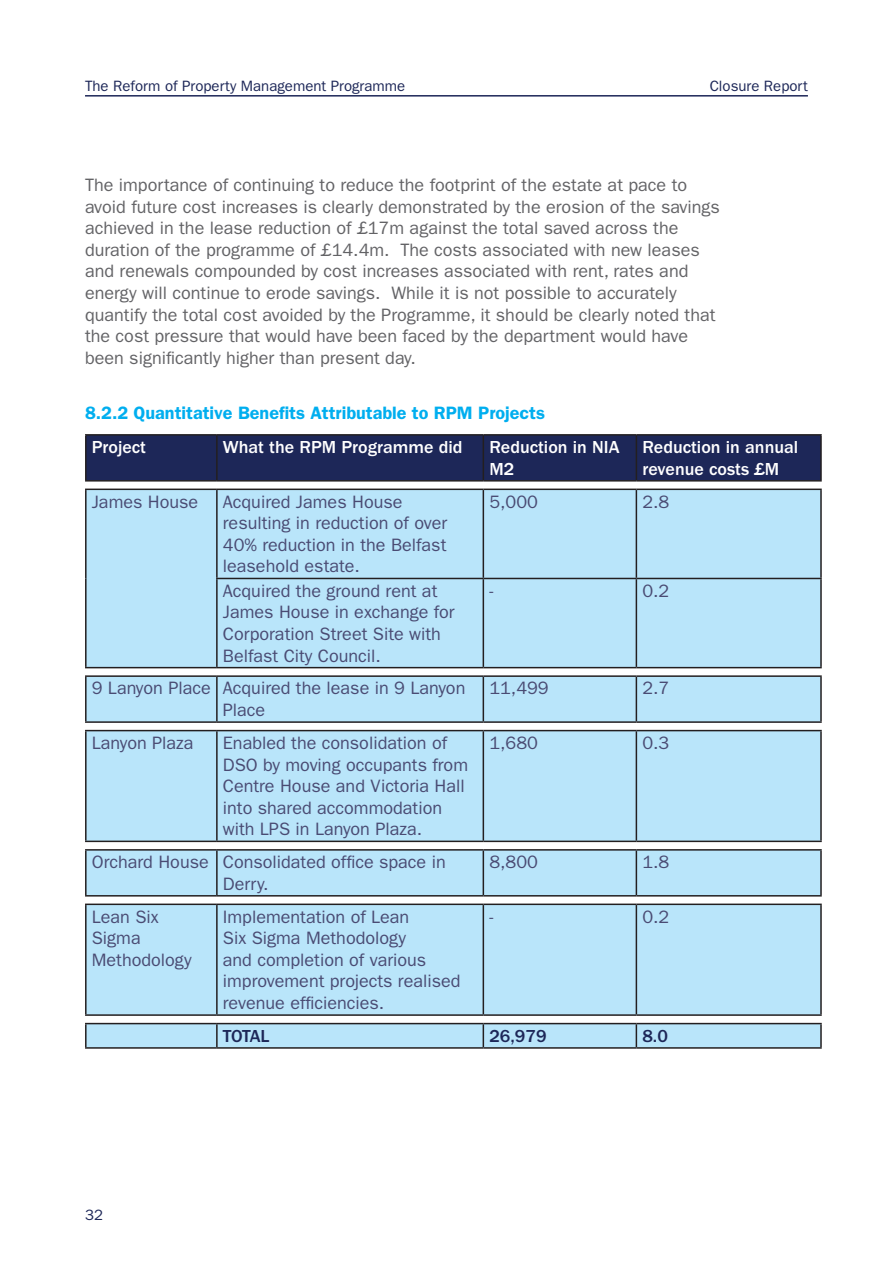
<style>
.page{position:relative;width:893px;height:1263px;background:#fff}
.page>*{position:absolute;margin:0;border:0;box-sizing:border-box;transform-origin:0 0}
.t1{font:18px/21.6px "ITC Franklin Gothic Std";color:#4a4b73}
.t2{font:18px/21.6px "ITC Franklin Gothic Std";color:#636366}
.t3{font:500 18px/21.6px "ITC Franklin Gothic Std";color:#fff}
.t4{font:600 18px "ITC Franklin Gothic Std";color:#00aeef}
.t5{font:500 18px "ITC Franklin Gothic Std";color:#1d2758}
.t6{font:15px "ITC Franklin Gothic Std";color:#1d2758}
</style>
<div class="page">
<hr style="left:85px;top:95px;width:723px;height:2px;background:#1d2758">
<div style="left:87px;top:436px;width:733px;height:44px;background:#1d2758"></div>
<svg style="left:86px;top:490px;width:735px;height:557px;background:#bce5f8"></svg>
<hr style="left:85px;top:434px;width:132px;height:2px;background:#231f20">
<hr style="left:85px;top:436px;width:2px;height:44px;background:#231f20">
<hr style="left:217px;top:434px;width:266px;height:2px;background:#231f20">
<hr style="left:216px;top:436px;width:2px;height:44px;background:#231f20">
<hr style="left:483px;top:434px;width:153px;height:2px;background:#231f20">
<hr style="left:483px;top:436px;width:1px;height:44px;background:#231f20">
<hr style="left:636px;top:434px;width:186px;height:2px;background:#231f20">
<hr style="left:636px;top:436px;width:1px;height:44px;background:#231f20">
<hr style="left:820px;top:436px;width:2px;height:44px;background:#231f20">
<hr style="left:85px;top:480px;width:132px;height:2px;background:#231f20">
<hr style="left:217px;top:480px;width:266px;height:2px;background:#231f20">
<hr style="left:483px;top:480px;width:153px;height:2px;background:#231f20">
<hr style="left:636px;top:480px;width:186px;height:2px;background:#231f20">
<hr style="left:85px;top:489px;width:132px;height:1px;background:#231f20">
<hr style="left:85px;top:490px;width:2px;height:88px;background:#231f20">
<hr style="left:217px;top:489px;width:266px;height:1px;background:#231f20">
<hr style="left:216px;top:490px;width:2px;height:88px;background:#231f20">
<hr style="left:483px;top:489px;width:153px;height:1px;background:#231f20">
<hr style="left:483px;top:490px;width:1px;height:88px;background:#231f20">
<hr style="left:636px;top:489px;width:186px;height:1px;background:#231f20">
<hr style="left:636px;top:490px;width:1px;height:88px;background:#231f20">
<hr style="left:820px;top:490px;width:2px;height:88px;background:#231f20">
<hr style="left:85px;top:578px;width:2px;height:89px;background:#231f20">
<hr style="left:216px;top:578px;width:267px;height:1px;background:#231f20">
<hr style="left:216px;top:579px;width:2px;height:88px;background:#231f20">
<hr style="left:483px;top:578px;width:153px;height:1px;background:#231f20">
<hr style="left:483px;top:579px;width:1px;height:88px;background:#231f20">
<hr style="left:636px;top:578px;width:186px;height:1px;background:#231f20">
<hr style="left:636px;top:579px;width:1px;height:88px;background:#231f20">
<hr style="left:820px;top:579px;width:2px;height:88px;background:#231f20">
<hr style="left:85px;top:667px;width:132px;height:1px;background:#231f20">
<hr style="left:217px;top:667px;width:266px;height:1px;background:#231f20">
<hr style="left:483px;top:667px;width:153px;height:1px;background:#231f20">
<hr style="left:636px;top:667px;width:186px;height:1px;background:#231f20">
<hr style="left:85px;top:675px;width:132px;height:2px;background:#231f20">
<hr style="left:85px;top:677px;width:2px;height:44px;background:#231f20">
<hr style="left:217px;top:675px;width:266px;height:2px;background:#231f20">
<hr style="left:216px;top:677px;width:2px;height:44px;background:#231f20">
<hr style="left:483px;top:675px;width:153px;height:2px;background:#231f20">
<hr style="left:483px;top:677px;width:1px;height:44px;background:#231f20">
<hr style="left:636px;top:675px;width:186px;height:2px;background:#231f20">
<hr style="left:636px;top:677px;width:1px;height:44px;background:#231f20">
<hr style="left:820px;top:677px;width:2px;height:44px;background:#231f20">
<hr style="left:85px;top:721px;width:132px;height:2px;background:#231f20">
<hr style="left:217px;top:721px;width:266px;height:2px;background:#231f20">
<hr style="left:483px;top:721px;width:153px;height:2px;background:#231f20">
<hr style="left:636px;top:721px;width:186px;height:2px;background:#231f20">
<hr style="left:85px;top:730px;width:132px;height:1px;background:#231f20">
<hr style="left:85px;top:731px;width:2px;height:110px;background:#231f20">
<hr style="left:217px;top:730px;width:266px;height:1px;background:#231f20">
<hr style="left:216px;top:731px;width:2px;height:110px;background:#231f20">
<hr style="left:483px;top:730px;width:153px;height:1px;background:#231f20">
<hr style="left:483px;top:731px;width:1px;height:110px;background:#231f20">
<hr style="left:636px;top:730px;width:186px;height:1px;background:#231f20">
<hr style="left:636px;top:731px;width:1px;height:110px;background:#231f20">
<hr style="left:820px;top:731px;width:2px;height:110px;background:#231f20">
<hr style="left:85px;top:841px;width:132px;height:1px;background:#231f20">
<hr style="left:217px;top:841px;width:266px;height:1px;background:#231f20">
<hr style="left:483px;top:841px;width:153px;height:1px;background:#231f20">
<hr style="left:636px;top:841px;width:186px;height:1px;background:#231f20">
<hr style="left:85px;top:849px;width:132px;height:2px;background:#231f20">
<hr style="left:85px;top:851px;width:2px;height:44px;background:#231f20">
<hr style="left:217px;top:849px;width:266px;height:2px;background:#231f20">
<hr style="left:216px;top:851px;width:2px;height:44px;background:#231f20">
<hr style="left:483px;top:849px;width:153px;height:2px;background:#231f20">
<hr style="left:483px;top:851px;width:1px;height:44px;background:#231f20">
<hr style="left:636px;top:849px;width:186px;height:2px;background:#231f20">
<hr style="left:636px;top:851px;width:1px;height:44px;background:#231f20">
<hr style="left:820px;top:851px;width:2px;height:44px;background:#231f20">
<hr style="left:85px;top:895px;width:132px;height:1px;background:#231f20">
<hr style="left:217px;top:895px;width:266px;height:1px;background:#231f20">
<hr style="left:483px;top:895px;width:153px;height:1px;background:#231f20">
<hr style="left:636px;top:895px;width:186px;height:1px;background:#231f20">
<hr style="left:85px;top:903px;width:132px;height:2px;background:#231f20">
<hr style="left:85px;top:905px;width:2px;height:109px;background:#231f20">
<hr style="left:217px;top:903px;width:266px;height:2px;background:#231f20">
<hr style="left:216px;top:905px;width:2px;height:109px;background:#231f20">
<hr style="left:483px;top:903px;width:153px;height:2px;background:#231f20">
<hr style="left:483px;top:905px;width:1px;height:109px;background:#231f20">
<hr style="left:636px;top:903px;width:186px;height:2px;background:#231f20">
<hr style="left:636px;top:905px;width:1px;height:109px;background:#231f20">
<hr style="left:820px;top:905px;width:2px;height:109px;background:#231f20">
<hr style="left:85px;top:1014px;width:132px;height:2px;background:#231f20">
<hr style="left:217px;top:1014px;width:266px;height:2px;background:#231f20">
<hr style="left:483px;top:1014px;width:153px;height:2px;background:#231f20">
<hr style="left:636px;top:1014px;width:186px;height:2px;background:#231f20">
<hr style="left:85px;top:1023px;width:132px;height:1px;background:#231f20">
<hr style="left:85px;top:1024px;width:2px;height:23px;background:#231f20">
<hr style="left:217px;top:1023px;width:266px;height:1px;background:#231f20">
<hr style="left:216px;top:1024px;width:2px;height:23px;background:#231f20">
<hr style="left:483px;top:1023px;width:153px;height:1px;background:#231f20">
<svg style="left:483px;top:1024px;width:1px;height:23px"></svg>
<hr style="left:636px;top:1023px;width:186px;height:1px;background:#231f20">
<svg style="left:636px;top:1024px;width:1px;height:23px"></svg>
<hr style="left:820px;top:1024px;width:2px;height:23px;background:#231f20">
<hr style="left:85px;top:1047px;width:132px;height:2px;background:#231f20">
<hr style="left:217px;top:1047px;width:266px;height:2px;background:#231f20">
<hr style="left:483px;top:1047px;width:153px;height:2px;background:#231f20">
<hr style="left:636px;top:1047px;width:186px;height:2px;background:#231f20">
<p class="t6" style="left:85px;top:77px;width:322px">The Reform of Property Management Programme</p>
<p class="t6" style="left:710px;top:77px;width:100px">Closure Report</p>
<p class="t2" style="left:85px;top:174px;width:636px">The importance of continuing to reduce the footprint of the estate at pace to avoid future cost increases is clearly demonstrated by the erosion of the savings achieved in the lease reduction of £17m against the total saved across the duration of the programme of £14.4m. The costs associated with new leases and renewals compounded by cost increases associated with rent, rates and energy will continue to erode savings. While it is not possible to accurately quantify the total cost avoided by the Programme, it should be clearly noted that the cost pressure that would have been faced by the department would have been significantly higher than present day.</p>
<p class="t4" style="left:85px;top:402px;width:462px">8.2.2 Quantitative Benefits Attributable to RPM Projects</p>
<p class="t3" style="left:92px;top:437px;width:56px">Project</p>
<p class="t3" style="left:223px;top:437px;width:241px">What the RPM Programme did</p>
<p class="t3" style="left:489px;top:437px;width:132px">Reduction in NIA</p>
<p class="t3" style="left:489px;top:458px;width:26px">M2</p>
<p class="t3" style="left:642px;top:437px;width:157px">Reduction in annual revenue costs £M</p>
<p class="t1" style="left:92px;top:491px;width:108px">James House</p>
<p class="t1" style="left:223px;top:491px;width:226px">Acquired James House resulting in reduction of over<br>40% reduction in the Belfast leasehold estate.</p>
<p class="t1" style="left:489px;top:491px;width:50px">5,000</p>
<p class="t1" style="left:642px;top:491px;width:28px">2.8</p>
<p class="t1" style="left:223px;top:580px;width:233px">Acquired the ground rent at<br>James House in exchange for<br>Corporation Street Site with<br>Belfast City Council.</p>
<p class="t1" style="left:489px;top:580px;width:5px">-</p>
<p class="t1" style="left:642px;top:580px;width:28px">0.2</p>
<p class="t1" style="left:92px;top:678px;width:121px">9 Lanyon Place</p>
<p class="t1" style="left:223px;top:678px;width:244px">Acquired the lease in 9 Lanyon<br>Place</p>
<p class="t1" style="left:489px;top:678px;width:61px">11,499</p>
<p class="t1" style="left:642px;top:678px;width:28px">2.7</p>
<p class="t1" style="left:92px;top:732px;width:103px">Lanyon Plaza</p>
<p class="t1" style="left:223px;top:732px;width:247px">Enabled the consolidation of<br>DSO by moving occupants from<br>Centre House and Victoria Hall into shared accommodation with LPS in Lanyon Plaza.</p>
<p class="t1" style="left:489px;top:732px;width:50px">1,680</p>
<p class="t1" style="left:642px;top:732px;width:28px">0.3</p>
<p class="t1" style="left:92px;top:851px;width:118px">Orchard House</p>
<p class="t1" style="left:223px;top:851px;width:224px">Consolidated office space in<br>Derry.</p>
<p class="t1" style="left:489px;top:851px;width:50px">8,800</p>
<p class="t1" style="left:642px;top:851px;width:28px">1.8</p>
<p class="t1" style="left:92px;top:906px;width:102px">Lean Six<br>Sigma<br>Methodology</p>
<p class="t1" style="left:223px;top:906px;width:239px">Implementation of Lean<br>Six Sigma Methodology<br>and completion of various improvement projects realised revenue efficiencies.</p>
<p class="t1" style="left:489px;top:906px;width:5px">-</p>
<p class="t1" style="left:642px;top:906px;width:28px">0.2</p>
<p class="t5" style="left:223px;top:1026px;width:48px">TOTAL</p>
<p class="t5" style="left:489px;top:1026px;width:59px">26,979</p>
<p class="t5" style="left:642px;top:1026px;width:27px">8.0</p>
<p class="t6" style="left:85px;top:1207px;width:19px">32</p>
</div>
